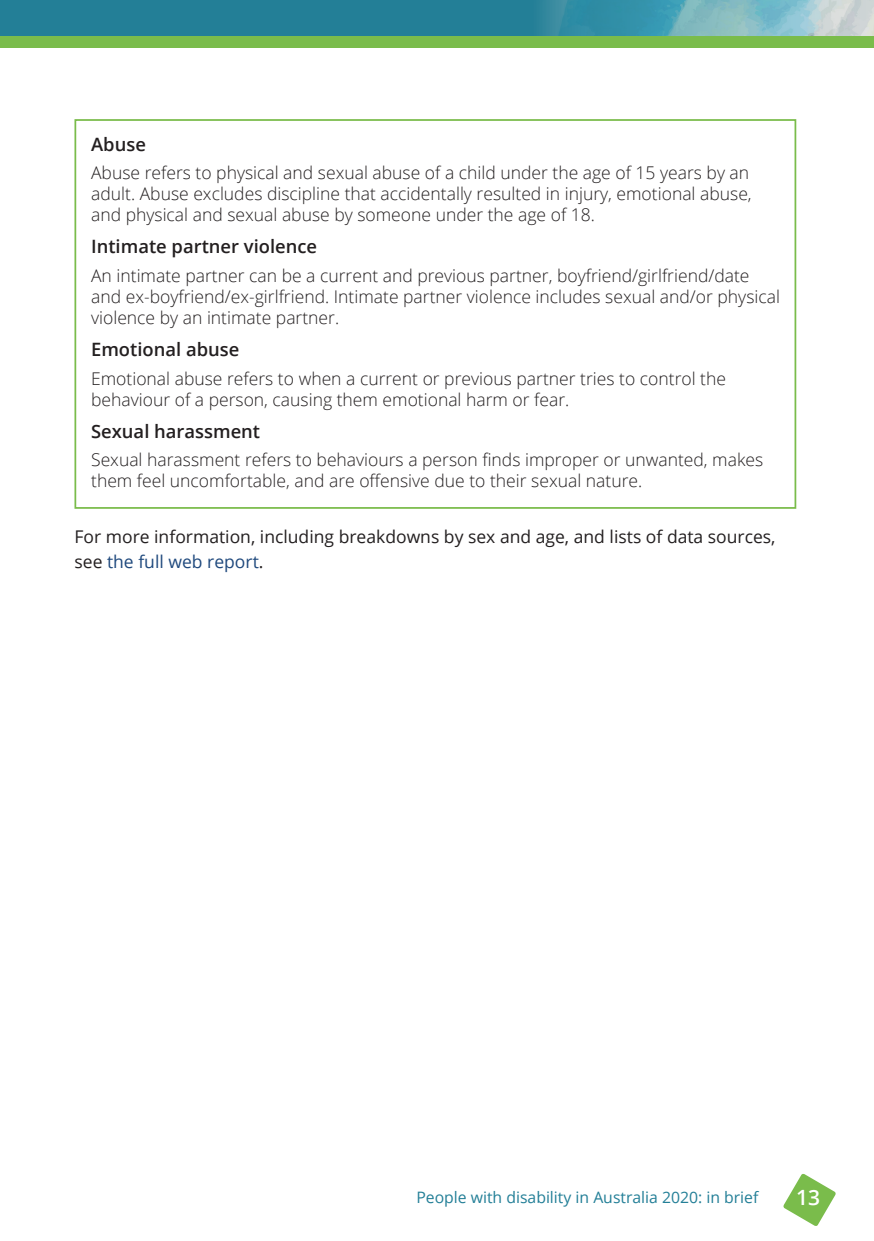
<style>
.page{position:relative;width:874px;height:1241px;background:#fff}
.page>*{position:absolute;margin:0;border:0;box-sizing:border-box;transform-origin:0 0}
.t1{font:600 21px "Open Sans";color:#fff}
.t2{font:600 18.38px "Open Sans";color:#231f20}
.t3{font:300 17.5px/21px "Open Sans";color:#231f20}
.t4{font:17.5px/24.5px "Open Sans";color:#231f20}
.t5{font:15.75px "Open Sans";color:#237f97}
.s1{color:#1f497d}
</style>
<div class="page">
<div style="left:0;top:0;width:873px;height:48px;background:#7abc4b"></div>
<div style="left:0;top:0;width:873px;height:36px;background:#237f97"></div>
<svg style="left:783px;top:1174px;width:53px;height:52px"></svg>
<img style="left:542px;top:0;width:331px;height:36px">
<div style="left:74px;top:119px;width:721px;height:389px;border:2px solid #7abc4b"></div>
<p class="t2" style="left:91px;top:131px;width:56px">Abuse</p>
<p class="t3" style="left:91px;top:162px;width:661px">Abuse refers to physical and sexual abuse of a child under the age of 15 years by an adult. Abuse excludes discipline that accidentally resulted in injury, emotional abuse, and physical and sexual abuse by someone under the age of 18.</p>
<p class="t2" style="left:91px;top:234px;width:227px">Intimate partner violence</p>
<p class="t3" style="left:91px;top:264px;width:690px">An intimate partner can be a current and previous partner, boyfriend/girlfriend/date and ex-boyfriend/ex-girlfriend. Intimate partner violence includes sexual and/or physical violence by an intimate partner.</p>
<p class="t2" style="left:91px;top:337px;width:150px">Emotional abuse</p>
<p class="t3" style="left:91px;top:367px;width:636px">Emotional abuse refers to when a current or previous partner tries to control the behaviour of a person, causing them emotional harm or fear.</p>
<p class="t2" style="left:91px;top:418px;width:170px">Sexual harassment</p>
<p class="t3" style="left:91px;top:449px;width:673px">Sexual harassment refers to behaviours a person finds improper or unwanted, makes them feel uncomfortable, and are offensive due to their sexual nature.</p>
<p class="t4" style="left:74px;top:524px;width:702px">For more information, including breakdowns by sex and age, and lists of data sources, see <span class="s1">the full web report</span> .</p>
<p class="t5" style="left:416px;top:1185px;width:343px">People with disability in Australia 2020: in brief</p>
<p class="t1" style="left:795px;top:1183px;width:25px">13</p>
</div>
